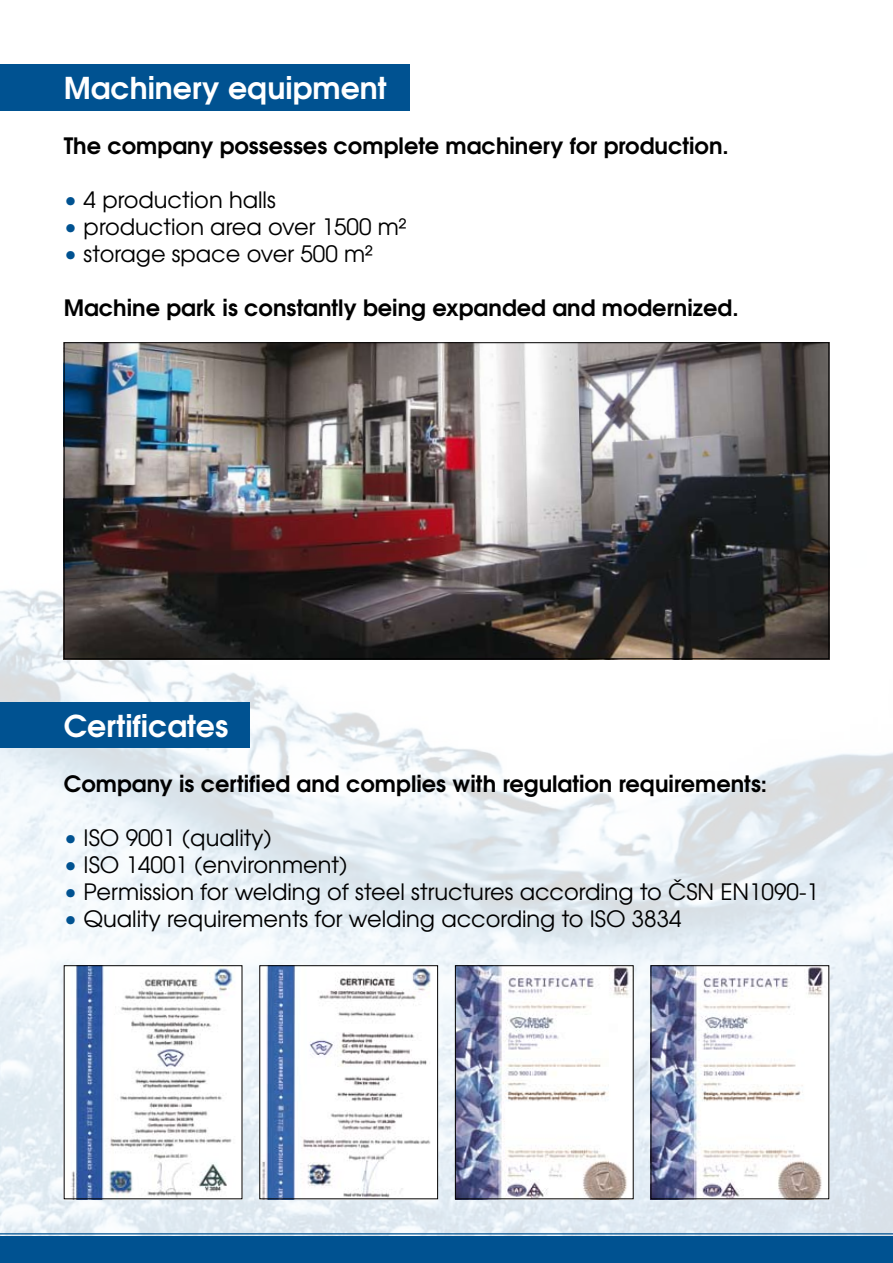
<style>
.page{position:relative;width:893px;height:1263px;background:#fff}
.page>*{position:absolute;margin:0;border:0;box-sizing:border-box;transform-origin:0 0}
.t1{font:700 30px "Te X Gyre Adventor";color:#fff}
.t2{font:22.5px "Te X Gyre Adventor";color:#000}
.t3{font:700 22.5px "Te X Gyre Adventor";color:#000}
.s1{color:#005291}
</style>
<div class="page">
<img style="left:0;top:342px;width:893px;height:890px">
<img style="left:66px;top:344px;width:761px;height:313px">
<svg style="left:0;top:1232px;width:893px;height:31px;background:#145f99"></svg>
<img style="left:66px;top:967px;width:174px;height:230px">
<img style="left:261px;top:967px;width:175px;height:230px">
<div style="left:259px;top:965px;width:179px;height:234px;border:1px solid #000"></div>
<img style="left:457px;top:967px;width:175px;height:230px">
<div style="left:455px;top:965px;width:179px;height:234px;border:1px solid #000"></div>
<img style="left:653px;top:967px;width:174px;height:230px">
<div style="left:651px;top:965px;width:178px;height:234px;border:1px solid #000"></div>
<div style="left:0;top:64px;width:409px;height:46px;background:#005291"></div>
<div style="left:0;top:702px;width:250px;height:45px;background:#005291"></div>
<h1 class="t1" style="left:64px;top:62px;width:325px">Machinery equipment</h1>
<p class="t3" style="left:64px;top:127px;width:666px">The company possesses complete machinery for production.</p>
<p class="t2" style="left:64px;top:182px;width:214px"><span class="s1">•</span> 4 production halls</p>
<p class="t2" style="left:64px;top:209px;width:344px"><span class="s1">•</span> production area over 1500 m²</p>
<p class="t2" style="left:64px;top:236px;width:310px"><span class="s1">•</span> storage space over 500 m²</p>
<p class="t3" style="left:64px;top:289px;width:676px">Machine park is constantly being expanded and modernized.</p>
<h1 class="t1" style="left:64px;top:700px;width:166px">Certificates</h1>
<p class="t3" style="left:64px;top:764px;width:705px">Company is certified and complies with regulation requirements:</p>
<p class="t2" style="left:64px;top:820px;width:210px"><span class="s1">•</span> ISO 9001 (quality)</p>
<p class="t2" style="left:64px;top:847px;width:285px"><span class="s1">•</span> ISO 14001 (environment)</p>
<p class="t2" style="left:64px;top:874px;width:757px"><span class="s1">•</span> Permission for welding of steel structures according to ČSN EN1090-1</p>
<p class="t2" style="left:64px;top:901px;width:619px"><span class="s1">•</span> Quality requirements for welding according to ISO 3834</p>
</div>
